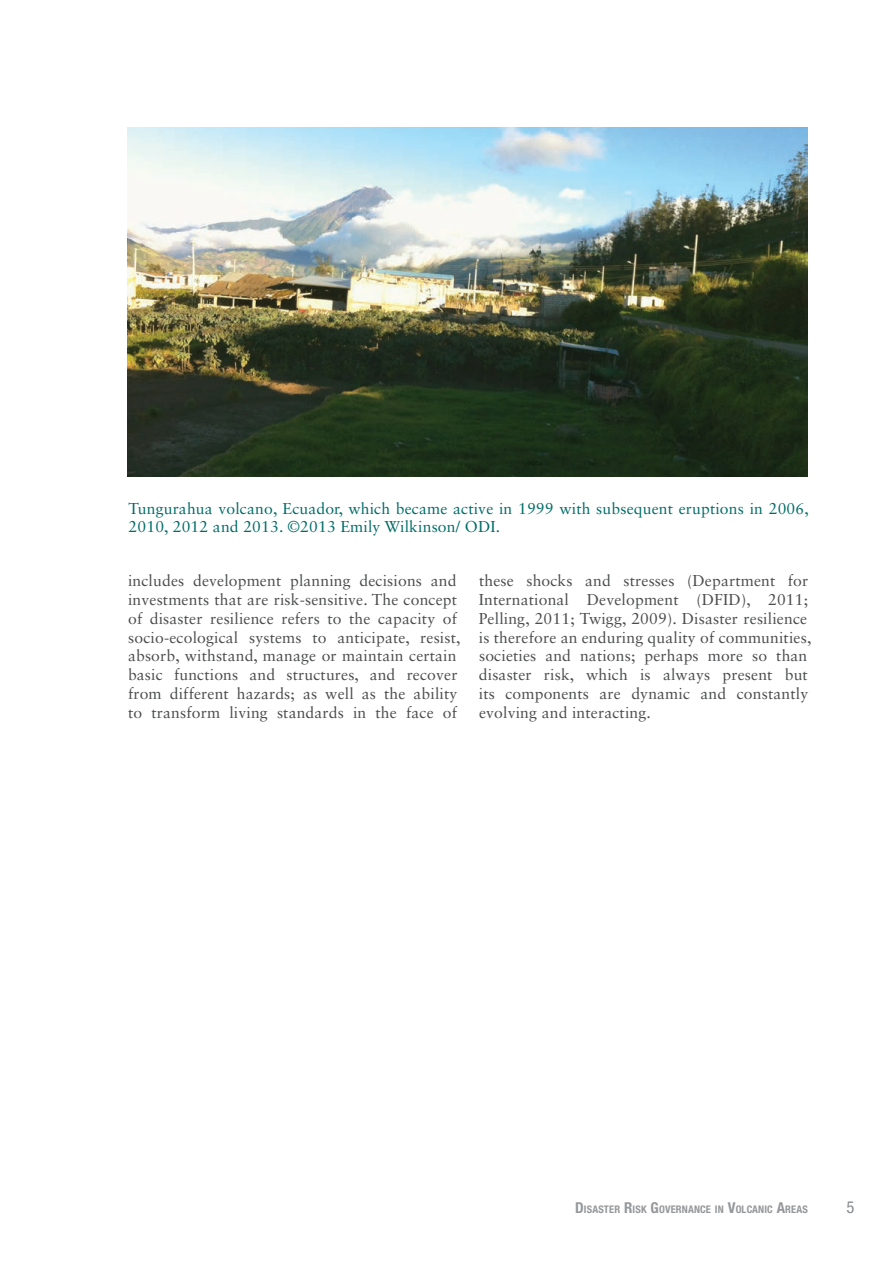
<style>
.page{position:relative;width:893px;height:1263px;background:#fff}
.page>*{position:absolute;margin:0;border:0;box-sizing:border-box;transform-origin:0 0}
.t1{font:condensed 16.5px "Helvetica Neue LT Std";color:#86888b}
.t2{font:15.75px/18.9px "Sabon LT Std";letter-spacing:.01em;color:#4b4c4d}
.t3{font:15.75px/18.9px "Sabon LT Std";letter-spacing:.01em;color:#006c67}
.t4{font:700 condensed 10.5px "Helvetica Neue LT Std";letter-spacing:.015em;color:#95979a}
.s1{font-size:15px}
</style>
<div class="page">
<img style="left:128px;top:128px;width:680px;height:348px">
<p class="t3" style="left:129px;top:498px;width:682px">Tungurahua volcano, Ecuador, which became active in 1999 with subsequent eruptions in 2006,<br>2010, 2012 and 2013. ©2013 Emily Wilkinson/ ODI.</p>
<p class="t2" style="left:479px;top:571px;width:334px">these shocks and stresses (Department for International Development (DFID), 2011; Pelling, 2011; Twigg, 2009). Disaster resilience is therefore an enduring quality of communities, societies and nations; perhaps more so than disaster risk, which is always present but its components are dynamic and constantly evolving and interacting.</p>
<p class="t2" style="left:128px;top:571px;width:334px">includes development planning decisions and investments that are risk-sensitive. The concept of disaster resilience refers to the capacity of socio-ecological systems to anticipate, resist, absorb, withstand, manage or maintain certain basic functions and structures, and recover from different hazards; as well as the ability to transform living standards in the face of</p>
<p class="t4" style="left:575px;top:1203px;width:234px"><span class="s1">D</span>ISASTER <span class="s1">R</span>ISK <span class="s1">G</span>OVERNANCE IN <span class="s1">V</span>OLCANIC <span class="s1">A</span>REAS</p>
<p class="t1" style="left:846px;top:1197px;width:9px">5</p>
</div>
